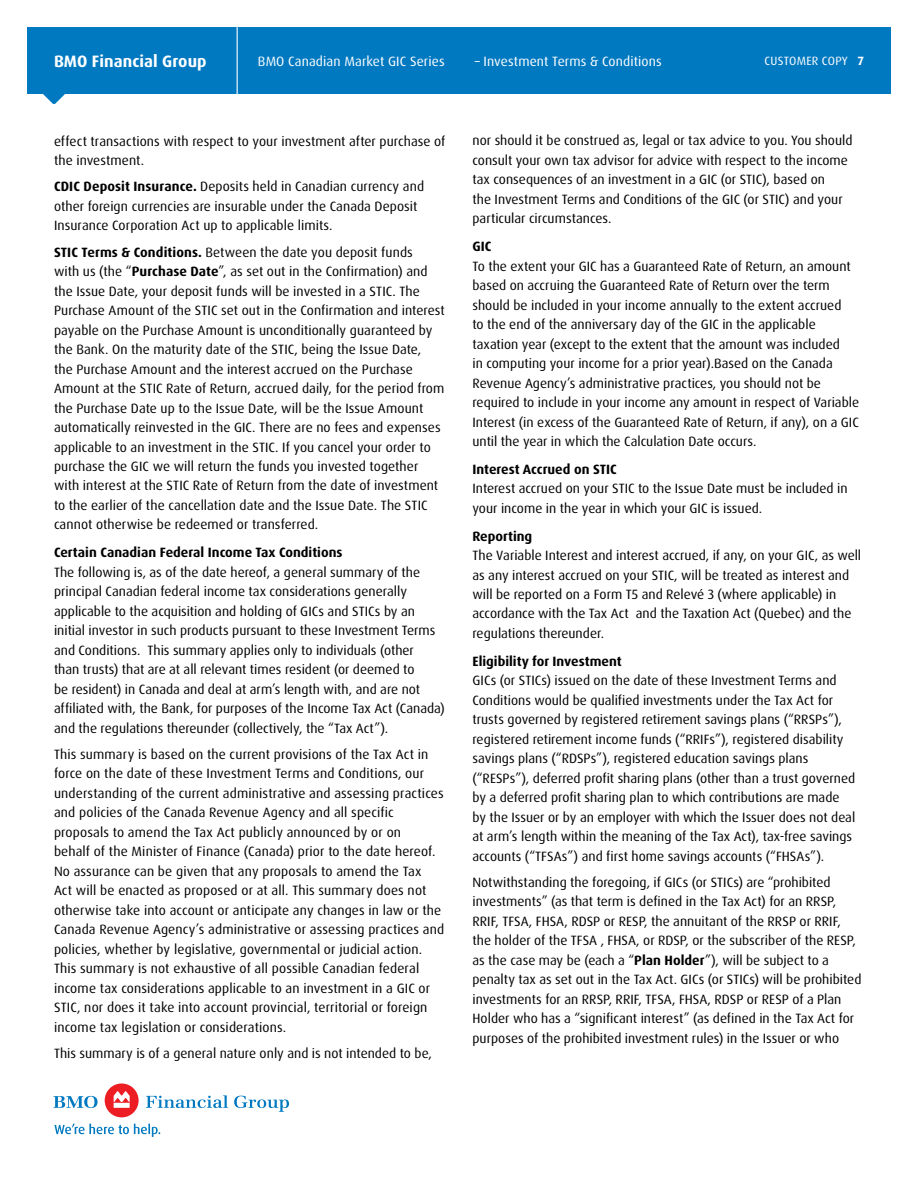
<style>
.page{position:relative;width:918px;height:1188px;background:#fff}
.page>*{position:absolute;margin:0;border:0;box-sizing:border-box;transform-origin:0 0}
.t1{font:700 16.5px "Dax Pro";letter-spacing:.005em;color:#fff}
.t2{font:13.5px/19.5px "Dax Pro";color:#000}
.t3{font:700 13.5px "Dax Pro";color:#000}
.t4{font:13.5px "Dax Pro";letter-spacing:.01em;color:#fff}
.t5{font:12px "Dax Pro";letter-spacing:.025em;color:#fff}
.s1{font-weight:700}
</style>
<div class="page">
<div style="left:27px;top:27px;width:864px;height:67px;background:#0079c1"></div>
<svg style="left:43px;top:94px;width:22px;height:10px"></svg>
<hr style="left:237px;top:27px;width:1px;height:67px;background:#fff">
<svg style="left:53px;top:1096px;width:45px;height:12px"></svg>
<div style="left:105px;top:1083px;width:34px;height:34px;background:#ed1d24;border-radius:50%"></div>
<svg style="left:114px;top:1091px;width:16px;height:17px"></svg>
<svg style="left:146px;top:1095px;width:82px;height:13px"></svg>
<svg style="left:234px;top:1096px;width:55px;height:16px"></svg>
<svg style="left:54px;top:1124px;width:106px;height:13px"></svg>
<p class="t1" style="left:54px;top:51px;width:154px">BMO Financial Group</p>
<p class="t4" style="left:258px;top:53px;width:188px">BMO Canadian Market GIC Series</p>
<p class="t4" style="left:475px;top:53px;width:189px">– Investment Terms &amp; Conditions</p>
<p class="t5" style="left:764px;top:54px;width:101px">CUSTOMER COPY <span class="s1">7</span></p>
<p class="t2" style="left:54px;top:131px;width:393px">effect transactions with respect to your investment after purchase of the investment.</p>
<p class="t2" style="left:54px;top:177px;width:372px"><span class="s1">CDIC Deposit Insurance.</span> Deposits held in Canadian currency and other foreign currencies are insurable under the Canada Deposit<br>Insurance Corporation Act up to applicable limits.</p>
<p class="t2" style="left:54px;top:242px;width:392px"><span class="s1">STIC Terms &amp; Conditions.</span> Between the date you deposit funds<br>with us (the “<span class="s1">Purchase Date</span>”, as set out in the Confirmation) and the Issue Date, your deposit funds will be invested in a STIC. The Purchase Amount of the STIC set out in the Confirmation and interest payable on the Purchase Amount is unconditionally guaranteed by the Bank. On the maturity date of the STIC, being the Issue Date,<br>the Purchase Amount and the interest accrued on the Purchase Amount at the STIC Rate of Return, accrued daily, for the period from the Purchase Date up to the Issue Date, will be the Issue Amount automatically reinvested in the GIC. There are no fees and expenses applicable to an investment in the STIC. If you cancel your order to purchase the GIC we will return the funds you invested together with interest at the STIC Rate of Return from the date of investment to the earlier of the cancellation date and the Issue Date. The STIC cannot otherwise be redeemed or transferred.</p>
<p class="t3" style="left:54px;top:544px;width:290px">Certain Canadian Federal Income Tax Conditions</p>
<p class="t2" style="left:54px;top:562px;width:392px">The following is, as of the date hereof, a general summary of the principal Canadian federal income tax considerations generally applicable to the acquisition and holding of GICs and STICs by an initial investor in such products pursuant to these Investment Terms and Conditions. This summary applies only to individuals (other<br>than trusts) that are at all relevant times resident (or deemed to<br>be resident) in Canada and deal at arm’s length with, and are not affiliated with, the Bank, for purposes of the Income Tax Act (Canada) and the regulations thereunder (collectively, the “Tax Act”).</p>
<p class="t2" style="left:54px;top:745px;width:392px">This summary is based on the current provisions of the Tax Act in force on the date of these Investment Terms and Conditions, our understanding of the current administrative and assessing practices and policies of the Canada Revenue Agency and all specific proposals to amend the Tax Act publicly announced by or on<br>behalf of the Minister of Finance (Canada) prior to the date hereof.<br>No assurance can be given that any proposals to amend the Tax<br>Act will be enacted as proposed or at all. This summary does not otherwise take into account or anticipate any changes in law or the Canada Revenue Agency’s administrative or assessing practices and policies, whether by legislative, governmental or judicial action.<br>This summary is not exhaustive of all possible Canadian federal income tax considerations applicable to an investment in a GIC or STIC, nor does it take into account provincial, territorial or foreign income tax legislation or considerations.</p>
<p class="t2" style="left:54px;top:1044px;width:380px">This summary is of a general nature only and is not intended to be,</p>
<p class="t2" style="left:472px;top:131px;width:382px">nor should it be construed as, legal or tax advice to you. You should consult your own tax advisor for advice with respect to the income tax consequences of an investment in a GIC (or STIC), based on<br>the Investment Terms and Conditions of the GIC (or STIC) and your particular circumstances.</p>
<p class="t3" style="left:472px;top:238px;width:20px">GIC</p>
<p class="t2" style="left:472px;top:256px;width:388px">To the extent your GIC has a Guaranteed Rate of Return, an amount based on accruing the Guaranteed Rate of Return over the term should be included in your income annually to the extent accrued<br>to the end of the anniversary day of the GIC in the applicable taxation year (except to the extent that the amount was included<br>in computing your income for a prior year).Based on the Canada Revenue Agency’s administrative practices, you should not be required to include in your income any amount in respect of Variable Interest (in excess of the Guaranteed Rate of Return, if any), on a GIC until the year in which the Calculation Date occurs.</p>
<p class="t3" style="left:472px;top:460px;width:146px">Interest Accrued on STIC</p>
<p class="t2" style="left:472px;top:479px;width:377px">Interest accrued on your STIC to the Issue Date must be included in your income in the year in which your GIC is issued.</p>
<p class="t3" style="left:472px;top:527px;width:61px">Reporting</p>
<p class="t2" style="left:472px;top:546px;width:390px">The Variable Interest and interest accrued, if any, on your GIC, as well as any interest accrued on your STIC, will be treated as interest and will be reported on a Form T5 and Relevé 3 (where applicable) in accordance with the Tax Act and the Taxation Act (Quebec) and the regulations thereunder.</p>
<p class="t3" style="left:472px;top:652px;width:151px">Eligibility for Investment</p>
<p class="t2" style="left:472px;top:671px;width:384px">GICs (or STICs) issued on the date of these Investment Terms and Conditions would be qualified investments under the Tax Act for trusts governed by registered retirement savings plans (“RRSPs”), registered retirement income funds (“RRIFs”), registered disability savings plans (“RDSPs”), registered education savings plans (“RESPs”), deferred profit sharing plans (other than a trust governed by a deferred profit sharing plan to which contributions are made by the Issuer or by an employer with which the Issuer does not deal at arm’s length within the meaning of the Tax Act), tax-free savings accounts (“TFSAs”) and first home savings accounts (“FHSAs”).</p>
<p class="t2" style="left:472px;top:873px;width:390px">Notwithstanding the foregoing, if GICs (or STICs) are “prohibited investments” (as that term is defined in the Tax Act) for an RRSP, RRIF, TFSA, FHSA, RDSP or RESP, the annuitant of the RRSP or RRIF, the holder of the TFSA , FHSA, or RDSP, or the subscriber of the RESP, as the case may be (each a “<span class="s1">Plan Holder</span>”), will be subject to a penalty tax as set out in the Tax Act. GICs (or STICs) will be prohibited investments for an RRSP, RRIF, TFSA, FHSA, RDSP or RESP of a Plan Holder who has a “significant interest” (as defined in the Tax Act for purposes of the prohibited investment rules) in the Issuer or who</p>
</div>
